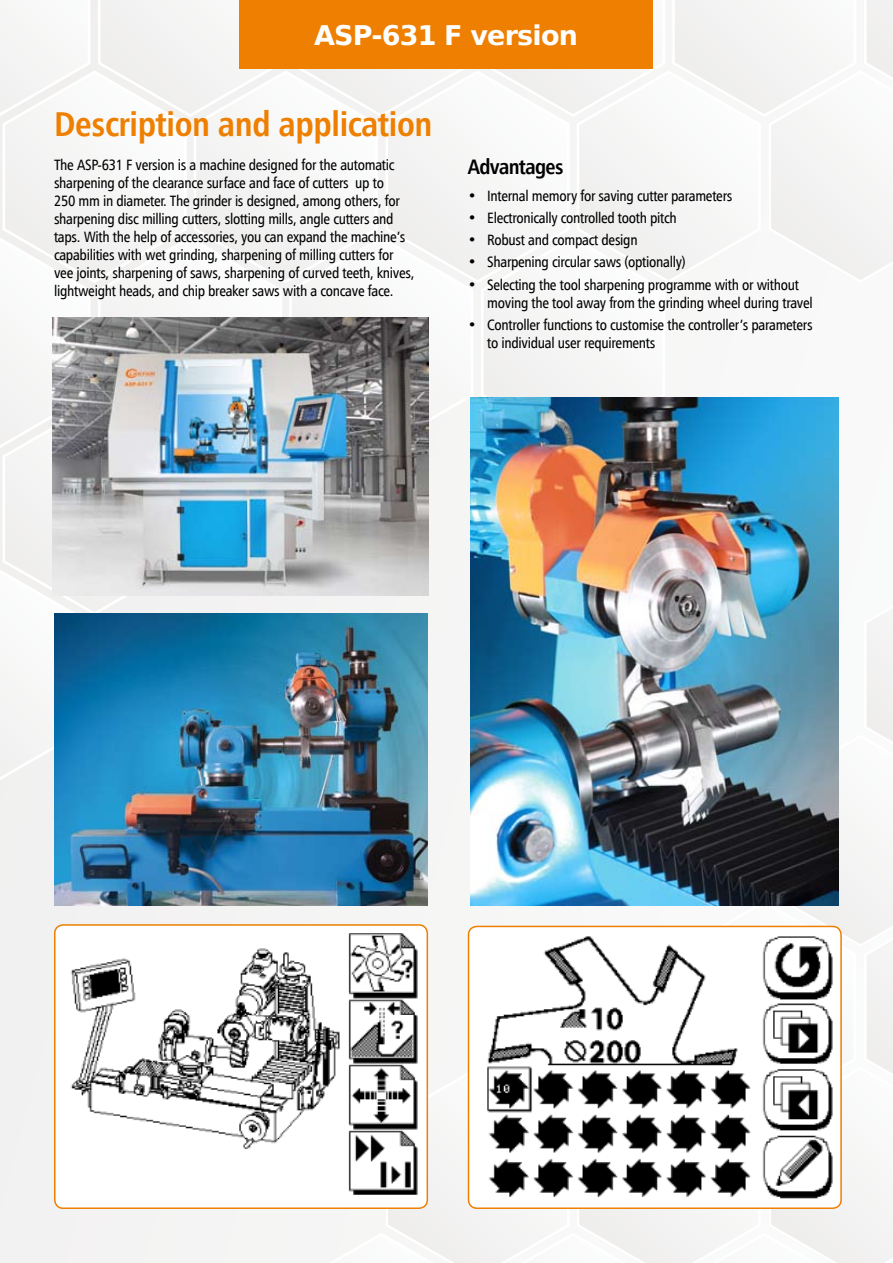
<style>
.page{position:relative;width:893px;height:1263px;background:#f5f5f5}
.page>*{position:absolute;margin:0;border:0;box-sizing:border-box;transform-origin:0 0}
.t1{font:34.5px "Humnst 777 Cn EU Bold";letter-spacing:-.01em;color:#ee7f00}
.t2{font:700 27px "DejaVu Sans";letter-spacing:-.03em;color:#fff}
.t3{font:21px "Humnst 777 Cn EU Bold";letter-spacing:-.03em;color:#000}
.t4{font:15px/18px "Humnst 777 Cn EU Normal";letter-spacing:-.02em;color:#000}
</style>
<div class="page">
<div style="left:55px;top:925px;width:372px;height:283px;background:#fff;border-radius:9px"></div>
<div style="left:54px;top:924px;width:374px;height:285px;border:2px solid #ee7f00;border-radius:9px"></div>
<img style="left:52px;top:317px;width:376px;height:278px">
<div style="left:468px;top:926px;width:373px;height:282px;background:#fff;border-radius:9px"></div>
<div style="left:468px;top:926px;width:374px;height:283px;border:2px solid #ee7f00;border-radius:9px"></div>
<img style="left:487px;top:936px;width:346px;height:262px">
<img style="left:70px;top:933px;width:347px;height:262px">
<img style="left:54px;top:613px;width:374px;height:292px">
<img style="left:471px;top:398px;width:368px;height:507px">
<div style="left:240px;top:0;width:413px;height:68px;background:#ee7f00"></div>
<h2 class="t2" style="left:314px;top:13px;width:265px">ASP-631 F version</h2>
<h1 class="t1" style="left:54px;top:103px;width:380px">Description and application</h1>
<p class="t4" style="left:54px;top:155px;width:362px">The ASP-631 F version is a machine designed for the automatic sharpening of the clearance surface and face of cutters up to<br>250 mm in diameter. The grinder is designed, among others, for sharpening disc milling cutters, slotting mills, angle cutters and taps. With the help of accessories, you can expand the machine’s capabilities with wet grinding, sharpening of milling cutters for vee joints, sharpening of saws, sharpening of curved teeth, knives, lightweight heads, and chip breaker saws with a concave face.</p>
<h3 class="t3" style="left:468px;top:154px;width:97px">Advantages</h3>
<p class="t4" style="left:468px;top:186px;width:266px">• Internal memory for saving cutter parameters</p>
<p class="t4" style="left:468px;top:209px;width:211px">• Electronically controlled tooth pitch</p>
<p class="t4" style="left:468px;top:231px;width:171px">• Robust and compact design</p>
<p class="t4" style="left:468px;top:253px;width:219px">• Sharpening circular saws (optionally)</p>
<p class="t4" style="left:487px;top:275px;width:327px;text-indent:-20px">• Selecting the tool sharpening programme with or without moving the tool away from the grinding wheel during travel</p>
<p class="t4" style="left:487px;top:316px;width:327px;text-indent:-20px">• Controller functions to customise the controller’s parameters to individual user requirements</p>
</div>
